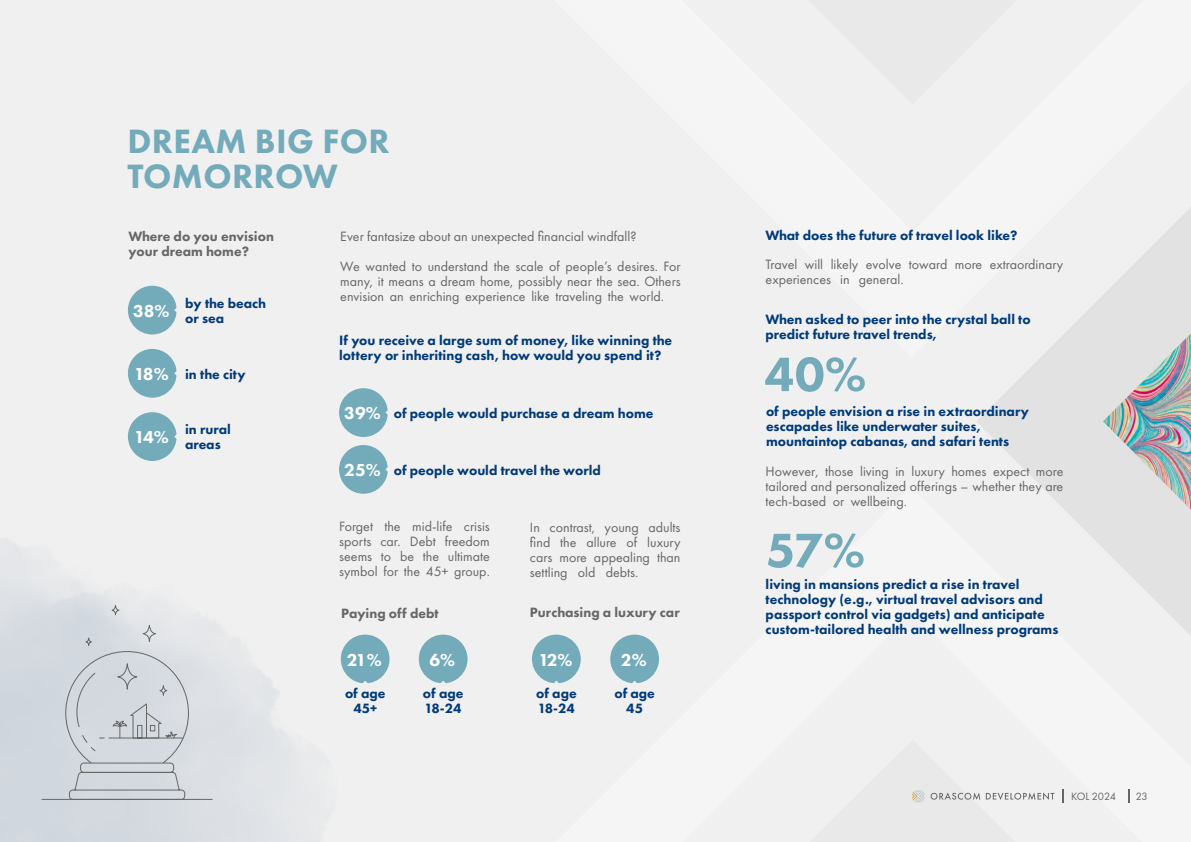
<style>
.page{position:relative;width:1191px;height:842px;background:#f0f0f0}
.page>*{position:absolute;margin:0;border:0;box-sizing:border-box;transform-origin:0 0}
.t1{font:800 50px "Futura PT";color:#73abba}
.t2{font:800 35px/35px "Futura PT";letter-spacing:.01em;color:#73abba}
.t3{font:800 18px "Futura PT";letter-spacing:-.05em;color:#fff}
.t4{font:800 14px/15px "Futura PT";color:#003a79}
.t5{font:14px/15px "Futura PT";color:#666}
.t6{font:800 14px/15px "Futura PT";color:#666}
.t7{font:11px "Futura PT";letter-spacing:-.03em;color:#666}
</style>
<div class="page">
<svg style="left:977px;top:208px;width:214px;height:583px"></svg>
<div style="left:128px;top:286px;width:49px;height:48px;background:#73abba;border-radius:50%"></div>
<div style="left:339px;top:388px;width:49px;height:49px;background:#73abba;border-radius:50%"></div>
<div style="left:339px;top:445px;width:49px;height:49px;background:#73abba;border-radius:50%"></div>
<svg style="left:174px;top:306px;width:3px;height:8px"></svg>
<div style="left:128px;top:349px;width:49px;height:49px;background:#73abba;border-radius:50%"></div>
<svg style="left:174px;top:369px;width:3px;height:8px"></svg>
<svg style="left:385px;top:408px;width:3px;height:9px"></svg>
<svg style="left:385px;top:465px;width:3px;height:9px"></svg>
<div style="left:128px;top:412px;width:49px;height:49px;background:#73abba;border-radius:50%"></div>
<svg style="left:174px;top:432px;width:3px;height:9px"></svg>
<div style="left:341px;top:635px;width:48px;height:48px;background:#73abba;border-radius:50%"></div>
<div style="left:419px;top:635px;width:48px;height:48px;background:#73abba;border-radius:50%"></div>
<div style="left:532px;top:635px;width:49px;height:48px;background:#73abba;border-radius:50%"></div>
<div style="left:610px;top:635px;width:49px;height:48px;background:#73abba;border-radius:50%"></div>
<img style="left:1103px;top:333px;width:88px;height:177px">
<hr style="left:42px;top:799px;width:170px;height:1px;background:#666">
<svg style="left:111px;top:604px;width:9px;height:12px"></svg>
<svg style="left:65px;top:624px;width:124px;height:176px;background:#ced3d8"></svg>
<svg style="left:930px;top:792px;width:124px;height:8px"></svg>
<svg style="left:911px;top:790px;width:13px;height:13px"></svg>
<svg style="left:1062px;top:789px;width:2px;height:14px"></svg>
<svg style="left:1127px;top:789px;width:2px;height:14px"></svg>
<h2 class="t2" style="left:127px;top:123px;width:264px">DREAM BIG FOR<br>TOMORROW</h2>
<p class="t6" style="left:129px;top:228px;width:147px">Where do you envision your dream home?</p>
<p class="t3" style="left:133px;top:300px;width:38px">38%</p>
<p class="t4" style="left:185px;top:296px;width:83px">by the beach or sea</p>
<p class="t3" style="left:134px;top:363px;width:36px">18%</p>
<p class="t4" style="left:185px;top:366px;width:62px">in the city</p>
<p class="t4" style="left:134px;top:422px;width:98px;text-indent:51px">in rural<br><sup>14%</sup> areas</p>
<p class="t5" style="left:340px;top:221px;width:342px;line-height:30px">Ever fantasize about an unexpected financial windfall?<br>We wanted to understand the scale of people s’ desires. For</p>
<p class="t5" style="left:340px;top:273px;width:342px">many it, means a dream home, possibly near the sea. Others envision an enriching experience like traveling the world.</p>
<p class="t4" style="left:339px;top:333px;width:334px">If you receive a large sum of money, like winning the lottery or inheriting cash, how would you spend ?i t</p>
<p class="t3" style="left:344px;top:402px;width:38px">39%</p>
<p class="t4" style="left:394px;top:405px;width:261px">of people would purchase a dream home</p>
<p class="t3" style="left:344px;top:459px;width:38px">25%</p>
<p class="t4" style="left:394px;top:462px;width:209px">of people would travel the world</p>
<p class="t5" style="left:412px;top:519px;width:42px">mid-life</p>
<p class="t5" style="left:384px;top:519px;width:18px">the</p>
<p class="t5" style="left:339px;top:519px;width:35px">Forget</p>
<p class="t5" style="left:464px;top:519px;width:27px">crisis</p>
<p class="t5" style="left:445px;top:534px;width:46px">freedom</p>
<p class="t5" style="left:410px;top:534px;width:27px">Debt</p>
<p class="t5" style="left:339px;top:534px;width:33px">sports</p>
<p class="t5" style="left:380px;top:534px;width:22px">car.</p>
<p class="t5" style="left:400px;top:549px;width:16px">be</p>
<p class="t5" style="left:423px;top:549px;width:18px">the</p>
<p class="t5" style="left:448px;top:549px;width:44px">ultimate</p>
<p class="t5" style="left:381px;top:549px;width:12px">to</p>
<p class="t5" style="left:339px;top:549px;width:152px">seems<br>symbol for the 45+ group.</p>
<p class="t5" style="left:648px;top:520px;width:34px">adults</p>
<p class="t5" style="left:530px;top:520px;width:12px">In</p>
<p class="t5" style="left:549px;top:520px;width:47px">contrast,</p>
<p class="t5" style="left:604px;top:520px;width:36px">young</p>
<p class="t5" style="left:530px;top:535px;width:22px">find</p>
<p class="t5" style="left:626px;top:535px;width:12px">of</p>
<p class="t5" style="left:560px;top:535px;width:18px">the</p>
<p class="t5" style="left:586px;top:535px;width:32px">allure</p>
<p class="t5" style="left:647px;top:535px;width:35px">luxury</p>
<p class="t5" style="left:594px;top:550px;width:57px">appealing</p>
<p class="t5" style="left:657px;top:550px;width:25px">than</p>
<p class="t5" style="left:530px;top:550px;width:24px">cars</p>
<p class="t5" style="left:559px;top:550px;width:29px">more</p>
<p class="t5" style="left:530px;top:565px;width:39px">settling</p>
<p class="t5" style="left:578px;top:565px;width:19px">old</p>
<p class="t5" style="left:606px;top:565px;width:34px">debts.</p>
<p class="t6" style="left:341px;top:606px;width:99px">Paying off debt</p>
<p class="t6" style="left:530px;top:605px;width:151px">Purchasing a luxury car</p>
<p class="t3" style="left:347px;top:649px;width:36px">21%</p>
<p class="t4" style="left:345px;top:686px;width:42px;text-align:center">of age<br>45+</p>
<p class="t4" style="left:423px;top:686px;width:42px">of age<br>18-24</p>
<p class="t3" style="left:429px;top:649px;width:27px">6%</p>
<p class="t3" style="left:538px;top:649px;width:35px">12%</p>
<p class="t4" style="left:536px;top:686px;width:42px">of age<br>18-24</p>
<p class="t4" style="left:614px;top:686px;width:42px;text-align:center">of age<br>45</p>
<p class="t3" style="left:621px;top:649px;width:27px">2%</p>
<p class="t4" style="left:765px;top:228px;width:253px">What does the future of travel look like?</p>
<p class="t5" style="left:989px;top:257px;width:75px">extraordinary</p>
<p class="t5" style="left:765px;top:257px;width:33px">Travel</p>
<p class="t5" style="left:805px;top:257px;width:20px">will</p>
<p class="t5" style="left:830px;top:257px;width:29px">likely</p>
<p class="t5" style="left:866px;top:257px;width:37px">evolve</p>
<p class="t5" style="left:909px;top:257px;width:40px">toward</p>
<p class="t5" style="left:955px;top:257px;width:29px">more</p>
<p class="t5" style="left:858px;top:272px;width:46px">general.</p>
<p class="t5" style="left:765px;top:272px;width:67px">experiences</p>
<p class="t5" style="left:840px;top:272px;width:11px">in</p>
<p class="t4" style="left:765px;top:312px;width:267px">When asked to peer into the crystal ball to predict future travel trends,</p>
<h1 class="t1" style="left:764px;top:343px;width:103px">40%</h1>
<p class="t4" style="left:766px;top:403px;width:264px">of people envision a rise in extraordinary escapades like underwater suites, mountaintop cabanas, and safari tents</p>
<p class="t5" style="left:825px;top:463px;width:30px">those</p>
<p class="t5" style="left:860px;top:463px;width:30px">living</p>
<p class="t5" style="left:911px;top:463px;width:35px">luxury</p>
<p class="t5" style="left:951px;top:463px;width:36px">homes</p>
<p class="t5" style="left:765px;top:463px;width:54px">However,</p>
<p class="t5" style="left:765px;top:478px;width:299px">tailored and personalized offerings – whether they are</p>
<p class="t5" style="left:850px;top:493px;width:58px">wellbeing.</p>
<p class="t5" style="left:895px;top:463px;width:11px">in</p>
<p class="t5" style="left:993px;top:463px;width:38px">expect</p>
<p class="t5" style="left:1036px;top:463px;width:29px">more</p>
<p class="t5" style="left:765px;top:493px;width:62px">tech-based</p>
<p class="t5" style="left:833px;top:493px;width:13px">or</p>
<h1 class="t1" style="left:765px;top:519px;width:101px">57%</h1>
<p class="t4" style="left:765px;top:576px;width:294px">living in mansions predict a rise in travel technology g.e( ., virtual travel advisors and passport control via gadgets) and anticipate custom-tailored health and wellness programs</p>
<p class="t7" style="left:1071px;top:790px;width:47px">KOL 2024</p>
<p class="t7" style="left:1135px;top:790px;width:14px">23</p>
</div>
